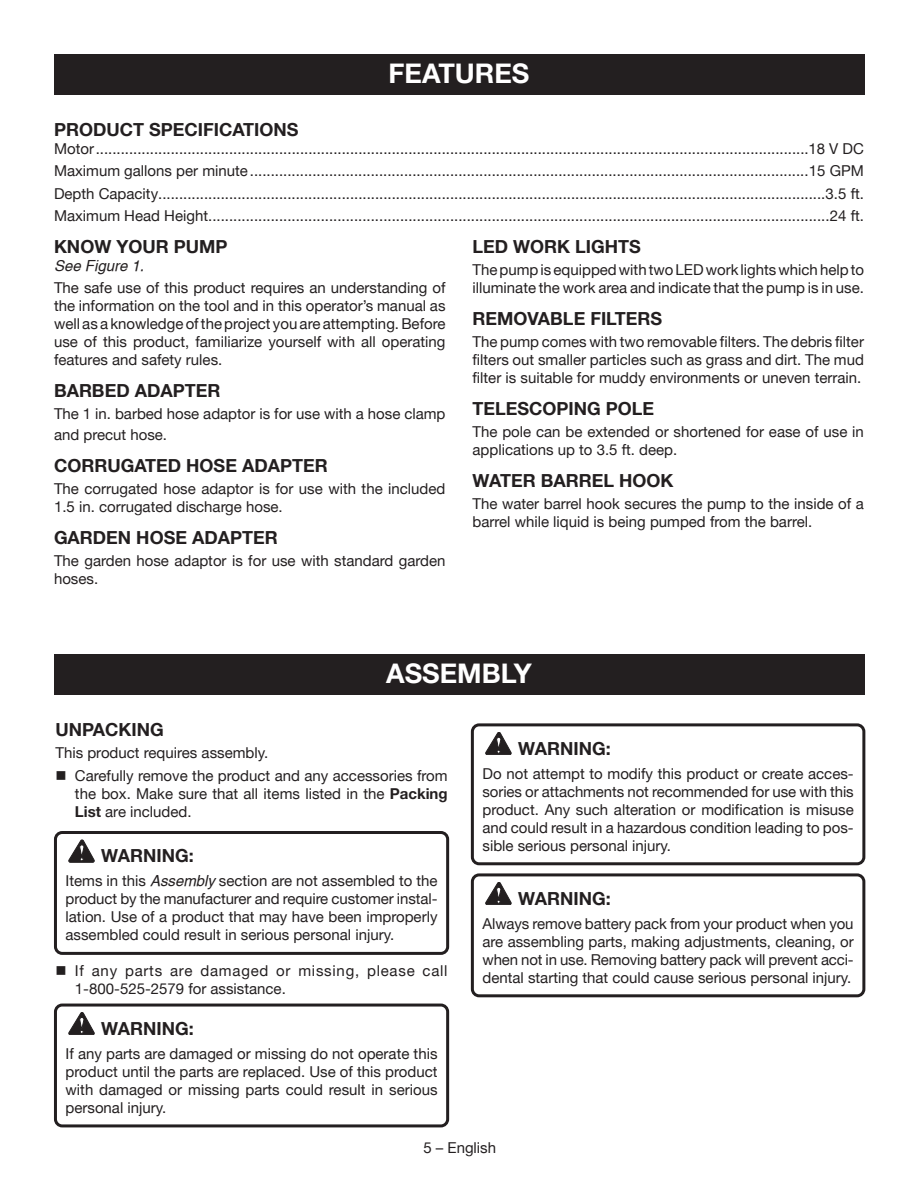
<style>
.page{position:relative;width:918px;height:1188px;background:#fff}
.page>*{position:absolute;margin:0;border:0;box-sizing:border-box;transform-origin:0 0}
.HEADING{font:700 27px "Helvetica Neue";color:#fff}
.Heading_2{font:700 18px "Helvetica Neue";color:#231f20}
.Warning{font:700 18px "Helvetica Neue";color:#231f20}
.Heading_1__no_space{font:700 18px "Helvetica Neue";color:#231f20}
.Heading_2__w_fig{font:700 18px "Helvetica Neue";color:#231f20}
.Body_text{font:15px/18px "Helvetica Neue";color:#231f20}
.Warning_text{font:15px/18px "Helvetica Neue";color:#231f20;text-align:justify}
.bullets{font:15px/18px "Helvetica Neue";color:#231f20;text-align:justify}
.bullets-2{font:15px/18px "Helvetica Neue";letter-spacing:.05em;color:#231f20}
.See_figure{font:italic 15px "Helvetica";color:#231f20}
.s1{font-weight:700}
.s2{font-family:"Helvetica";font-style:italic}
</style>
<div class="page">
<div style="left:54px;top:654px;width:811px;height:40px;background:#231f20"></div>
<div style="left:54px;top:831px;width:395px;height:124px;border:3px solid #231f20;border-radius:7px"></div>
<div style="left:54px;top:1004px;width:395px;height:123px;border:3px solid #231f20;border-radius:7px"></div>
<svg style="left:69px;top:840px;width:25px;height:22px"></svg>
<svg style="left:69px;top:1012px;width:25px;height:23px"></svg>
<div style="left:471px;top:723px;width:394px;height:142px;border:3px solid #231f20;border-radius:7px"></div>
<div style="left:471px;top:873px;width:394px;height:124px;border:3px solid #231f20;border-radius:7px"></div>
<svg style="left:486px;top:732px;width:25px;height:23px"></svg>
<svg style="left:486px;top:882px;width:25px;height:23px"></svg>
<div style="left:54px;top:54px;width:811px;height:40px;background:#231f20"></div>
<p class="HEADING" style="left:389px;top:56px;width:143px">FEATURES</p>
<p class="Heading_1__no_space" style="left:54px;top:118px;width:246px">PRODUCT SPECIFICATIONS</p>
<p class="Body_text" style="left:54px;top:139px;width:811px">Motor...........................................................................................................................................................................18 V DC</p>
<p class="Body_text" style="left:54px;top:162px;width:812px">Maximum gallons per minute......................................................................................................................................15 GPM</p>
<p class="Body_text" style="left:54px;top:184px;width:812px">Depth Capacity................................................................................................................................................................3.5 ft.</p>
<p class="Body_text" style="left:54px;top:207px;width:812px">Maximum Head Height.....................................................................................................................................................24 ft.</p>
<p class="Heading_2__w_fig" style="left:54px;top:235px;width:175px">KNOW YOUR PUMP</p>
<p class="See_figure" style="left:54px;top:257px;width:92px">See Figure 1.</p>
<p class="Body_text" style="left:54px;top:278px;width:393px;text-align:justify">The safe use of this product requires an understanding of the information on the tool and in this operator’s manual as well as a knowledge of the project you are attempting. Before use of this product, familiarize yourself with all operating features and safety rules.</p>
<p class="Heading_2" style="left:54px;top:379px;width:168px">BARBED ADAPTER</p>
<p class="Body_text" style="left:54px;top:403px;width:393px;line-height:21px">The 1 in. barbed hose adaptor is for use with a hose clamp and precut hose.</p>
<p class="Heading_2" style="left:54px;top:454px;width:275px">CORRUGATED HOSE ADAPTER</p>
<p class="Body_text" style="left:54px;top:480px;width:393px">The corrugated hose adaptor is for use with the included<br>1.5 in. corrugated discharge hose.</p>
<p class="Heading_2" style="left:54px;top:526px;width:225px">GARDEN HOSE ADAPTER</p>
<p class="Body_text" style="left:54px;top:552px;width:393px">The garden hose adaptor is for use with standard garden hoses.</p>
<p class="Heading_2" style="left:472px;top:235px;width:170px">LED WORK LIGHTS</p>
<p class="Body_text" style="left:472px;top:260px;width:393px">The pump is equipped with two LED work lights which help to illuminate the work area and indicate that the pump is in use.</p>
<p class="Heading_2" style="left:472px;top:307px;width:191px">REMOVABLE FILTERS</p>
<p class="Body_text" style="left:472px;top:333px;width:393px;text-align:justify">The pump comes with two removable filters. The debris filter filters out smaller particles such as grass and dirt. The mud filter is suitable for muddy environments or uneven terrain.</p>
<p class="Heading_2" style="left:472px;top:397px;width:183px">TELESCOPING POLE</p>
<p class="Body_text" style="left:472px;top:423px;width:393px">The pole can be extended or shortened for ease of use in applications up to 3.5 ft. deep.</p>
<p class="Heading_2" style="left:472px;top:469px;width:202px">WATER BARREL HOOK</p>
<p class="Body_text" style="left:472px;top:495px;width:393px">The water barrel hook secures the pump to the inside of a barrel while liquid is being pumped from the barrel.</p>
<p class="HEADING" style="left:386px;top:657px;width:147px">ASSEMBLY</p>
<p class="Heading_2" style="left:55px;top:718px;width:110px">UNPACKING</p>
<p class="Body_text" style="left:55px;top:744px;width:214px">This product requires assembly.</p>
<p class="bullets" style="left:75px;top:766px;width:374px;text-indent:-20px">■ Carefully remove the product and any accessories from the box. Make sure that all items listed in the <span class="s1">Packing List</span> are included.</p>
<p class="Warning" style="left:101px;top:845px;width:94px">WARNING:</p>
<p class="Warning_text" style="left:66px;top:872px;width:373px">Items in this <span class="s2">Assembly</span> section are not assembled to the product by the manufacturer and require customer instal&shy;lation. Use of a product that may have been improperly assembled could result in serious personal injury.</p>
<p class="bullets-2" style="left:75px;top:961px;width:374px;text-indent:-20px">■ If any parts are damaged or missing, please call<br>1-800-525-2579 for assistance.</p>
<p class="Warning" style="left:101px;top:1017px;width:94px">WARNING:</p>
<p class="Warning_text" style="left:66px;top:1044px;width:373px">If any parts are damaged or missing do not operate this product until the parts are replaced. Use of this product with damaged or missing parts could result in serious personal injury.</p>
<p class="Warning" style="left:518px;top:737px;width:94px">WARNING:</p>
<p class="Warning_text" style="left:483px;top:764px;width:373px">Do not attempt to modify this product or create acces&shy;sories or attachments not recommended for use with this product. Any such alteration or modification is misuse and could result in a hazardous condition leading to pos&shy;sible serious personal injury.</p>
<p class="Warning" style="left:518px;top:887px;width:94px">WARNING:</p>
<p class="Warning_text" style="left:483px;top:914px;width:373px">Always remove battery pack from your product when you are assembling parts, making adjustments, cleaning, or when not in use. Removing battery pack will prevent acci&shy;dental starting that could cause serious personal injury.</p>
<p class="Body_text" style="left:423px;top:1139px;width:74px">5 – English</p>
</div>
